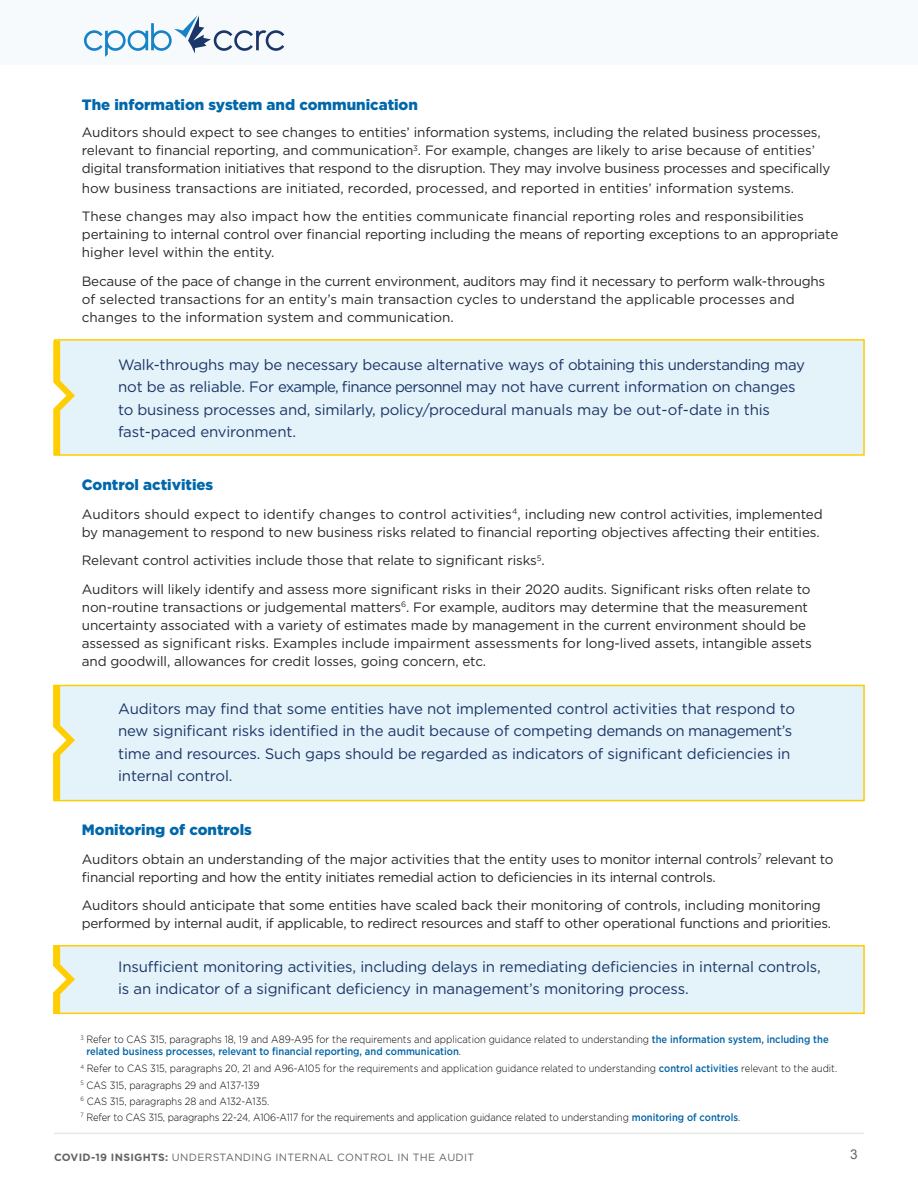
<style>
.page{position:relative;width:918px;height:1188px;background:#fff}
.page>*{position:absolute;margin:0;border:0;box-sizing:border-box;transform-origin:0 0}
.t1{font:15px/22.5px "Gotham";letter-spacing:-.01em;color:#1b3668}
.t2{font:900 15px "Gotham";color:#0068aa}
.t3{font:13.5px/18px "Gotham";letter-spacing:-.01em;color:#292829}
.t4{font:13.5px "Arial";color:#656669}
.t5{font:300 10.5px/16.2px "Gotham";color:#000;scale:.9 1}
.t6{font:500 10.5px/12px "Gotham";color:#0063a7;scale:.9 1}
.t7{font:10.5px "Gotham";letter-spacing:.03em;color:#636466}
.s1{font-weight:300;color:#000}
.s2{font-weight:500;color:#0063a7}
.s3{font-weight:700}
</style>
<div class="page">
<hr style="left:54px;top:1133px;width:810px;height:1px;background:#7c6e66">
<div style="left:54px;top:340px;width:810px;height:115px;background:#e4f2f9"></div>
<div style="left:54px;top:685px;width:810px;height:115px;background:#e4f2f9"></div>
<div style="left:54px;top:946px;width:810px;height:68px;background:#e4f2f9"></div>
<div style="left:0;top:0;width:918px;height:65px;background:#f6fafd"></div>
<svg style="left:84px;top:15px;width:200px;height:42px"></svg>
<div style="left:54px;top:339px;width:811px;height:117px;border:2px solid #ffce02"></div>
<div style="left:53px;top:685px;width:812px;height:116px;border:2px solid #ffce02"></div>
<div style="left:53px;top:945px;width:812px;height:69px;border:2px solid #ffce02"></div>
<svg style="left:53px;top:341px;width:22px;height:114px"></svg>
<svg style="left:53px;top:685px;width:22px;height:115px"></svg>
<svg style="left:53px;top:945px;width:22px;height:69px"></svg>
<p class="t2" style="left:82px;top:95px;width:338px">The information system and communication</p>
<p class="t3" style="left:82px;top:123px;width:750px">Auditors should expect to see changes to entities’ information systems, including the related business processes, relevant to financial reporting, and communication<sup>3</sup>. For example, changes are likely to arise because of entities’ digital transformation initiatives that respond to the disruption. They may involve business processes and specifically</p>
<p class="t3" style="left:82px;top:173px;width:724px;line-height:28.5px">how business transactions are initiated, recorded, processed, and reported in entities’ information systems.<br>These changes may also impact how the entities communicate financial reporting roles and responsibilities</p>
<p class="t3" style="left:82px;top:225px;width:758px">pertaining to internal control over financial reporting including the means of reporting exceptions to an appropriate higher level within the entity.</p>
<p class="t3" style="left:82px;top:272px;width:745px">Because of the pace of change in the current environment, auditors may find it necessary to perform walk-throughs of selected transactions for an entity’s main transaction cycles to understand the applicable processes and changes to the information system and communication.</p>
<p class="t1" style="left:118px;top:353px;width:688px">Walk-throughs may be necessary because alternative ways of obtaining this understanding may not be as reliable. For example, finance personnel may not have current information on changes to business processes and, similarly, policy/procedural manuals may be out-of-date in this fast-paced environment.</p>
<p class="t2" style="left:82px;top:475px;width:133px">Control activities</p>
<p class="t3" style="left:82px;top:505px;width:742px">Auditors should expect to identify changes to control activities<sup>4</sup>, including new control activities, implemented by management to respond to new business risks related to financial reporting objectives affecting their entities.</p>
<p class="t3" style="left:82px;top:546px;width:730px;line-height:28.5px">Relevant control activities include those that relate to significant risks<sup>5</sup>.<br>Auditors will likely identify and assess more significant risks in their 2020 audits. Significant risks often relate to</p>
<p class="t3" style="left:82px;top:598px;width:732px">non-routine transactions or judgemental matters<sup>6</sup>. For example, auditors may determine that the measurement uncertainty associated with a variety of estimates made by management in the current environment should be assessed as significant risks. Examples include impairment assessments for long-lived assets, intangible assets and goodwill, allowances for credit losses, going concern, etc.</p>
<p class="t1" style="left:118px;top:697px;width:679px">Auditors may find that some entities have not implemented control activities that respond to new significant risks identified in the audit because of competing demands on management’s time and resources. Such gaps should be regarded as indicators of significant deficiencies in internal control.</p>
<p class="t2" style="left:82px;top:820px;width:172px">Monitoring of controls</p>
<p class="t3" style="left:82px;top:850px;width:753px">Auditors obtain an understanding of the major activities that the entity uses to monitor internal controls<sup>7</sup> relevant to financial reporting and how the entity initiates remedial action to deficiencies in its internal controls.</p>
<p class="t3" style="left:82px;top:896px;width:751px">Auditors should anticipate that some entities have scaled back their monitoring of controls, including monitoring performed by internal audit, if applicable, to redirect resources and staff to other operational functions and priorities.</p>
<p class="t1" style="left:118px;top:955px;width:704px">Insufficient monitoring activities, including delays in remediating deficiencies in internal controls, is an indicator of a significant deficiency in management’s monitoring process.</p>
<p class="t6" style="left:86px;top:1034px;width:826px;text-indent:-6px"><sup>3</sup> <span class="s1">Refer to CAS 315, paragraphs 18, 19 and A89-A95 for the requirements and application guidance related to understanding</span> the information system, including the related business processes, relevant to financial reporting, and communication<span class="s1">.</span></p>
<p class="t5" style="left:80px;top:1060px;width:843px"><sup>4</sup> Refer to CAS 315, paragraphs 20, 21 and A96-A105 for the requirements and application guidance related to understanding <span class="s2">control activities</span> relevant to the audit.<br><sup>5</sup> CAS 315, paragraphs 29 and A137-139<br><sup>6</sup> CAS 315, paragraphs 28 and A132-A135.<br><sup>7</sup> Refer to CAS 315, paragraphs 22-24, A106-A117 for the requirements and application guidance related to understanding <span class="s2">monitoring of controls</span>.</p>
<p class="t7" style="left:54px;top:1150px;width:422px"><span class="s3">COVID-19 INSIGHTS:</span> UNDERSTANDING INTERNAL CONTROL IN THE AUDIT</p>
<p class="t4" style="left:850px;top:1146px;width:9px">3</p>
</div>
